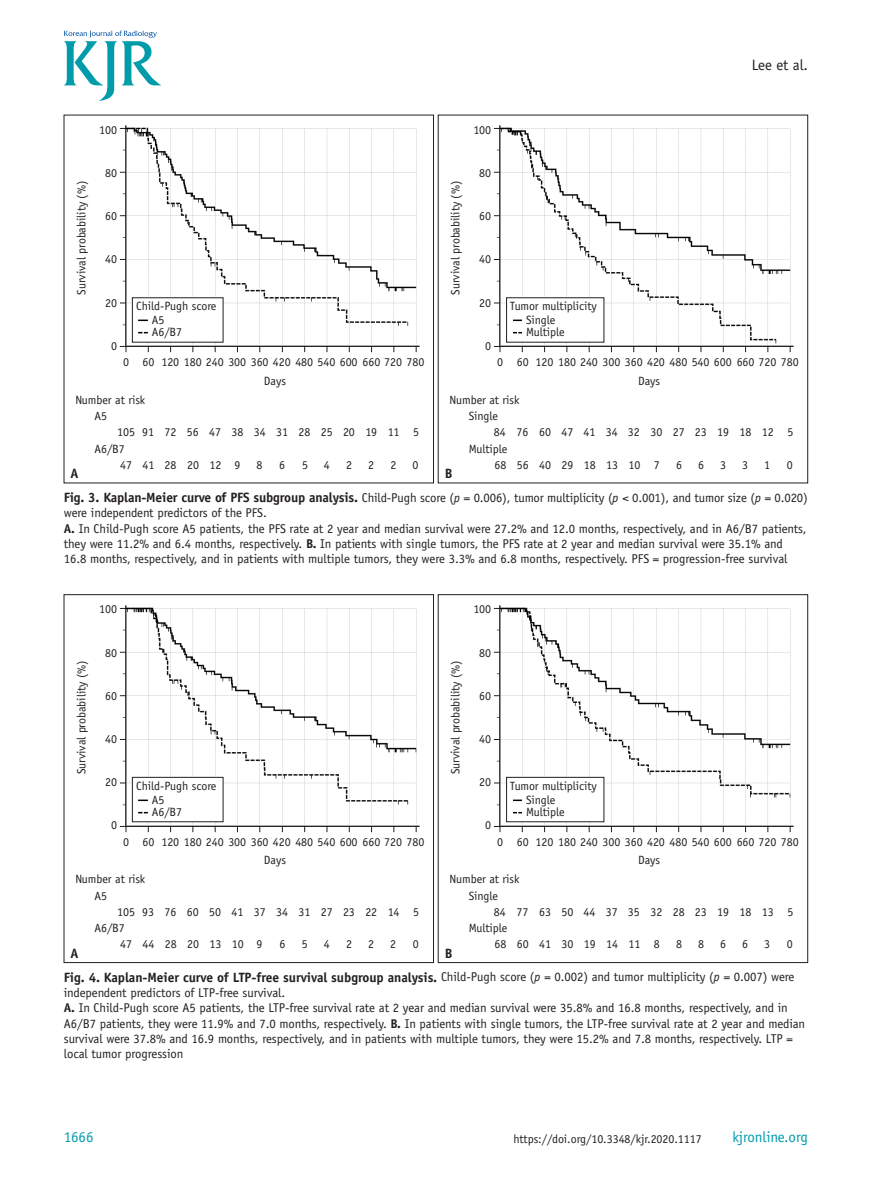
<style>
.page{position:relative;width:893px;height:1191px;background:#fff}
.page>*{position:absolute;margin:0;border:0;box-sizing:border-box;transform-origin:0 0}
.t1{font:15px "Officina Sans Std";letter-spacing:-.005em;color:#009caa}
.t2{font:15px "Officina Sans Std";letter-spacing:-.005em;color:#231f20}
.t3{font:700 13.5px/23.9px "Officina Sans Std";letter-spacing:-.005em;color:#231f20}
.t4{font:12.75px/15.5px "Officina Sans Std";letter-spacing:-.005em;color:#231f20}
.t5{font:12px/13.8px "Officina Sans Std";letter-spacing:-.005em;color:#231f20;text-align:center}
.s1{font-weight:700;font-size:13.5px}
.s2{font-style:italic}
.s3{font-weight:700}
.s4{font-weight:400;font-size:12.75px}
.s5{font-weight:400;font-style:italic;font-size:12.75px}
</style>
<div class="page">
<svg style="left:64px;top:31px;width:97px;height:70px"></svg>
<img style="left:119px;top:125px;width:301px;height:228px">
<div style="left:132px;top:298px;width:91px;height:44px;background:#fff"></div>
<div style="left:132px;top:297px;width:91px;height:45px;border:1px solid #231f20"></div>
<svg style="left:138px;top:319px;width:10px;height:3px"></svg>
<svg style="left:138px;top:331px;width:10px;height:3px"></svg>
<img style="left:493px;top:125px;width:301px;height:228px">
<div style="left:507px;top:298px;width:97px;height:44px;background:#fff"></div>
<div style="left:506px;top:297px;width:98px;height:45px;border:1px solid #231f20"></div>
<svg style="left:513px;top:319px;width:9px;height:3px"></svg>
<svg style="left:513px;top:331px;width:9px;height:3px"></svg>
<img style="left:119px;top:605px;width:301px;height:228px">
<div style="left:64px;top:594px;width:370px;height:368px;border:1px solid #231f20"></div>
<div style="left:132px;top:777px;width:91px;height:44px;background:#fff"></div>
<div style="left:132px;top:777px;width:91px;height:45px;border:1px solid #231f20"></div>
<svg style="left:138px;top:799px;width:10px;height:2px"></svg>
<svg style="left:138px;top:811px;width:10px;height:3px"></svg>
<img style="left:493px;top:605px;width:301px;height:228px">
<div style="left:438px;top:594px;width:370px;height:368px;border:1px solid #231f20"></div>
<div style="left:507px;top:777px;width:97px;height:44px;background:#fff"></div>
<div style="left:506px;top:777px;width:98px;height:45px;border:1px solid #231f20"></div>
<svg style="left:513px;top:799px;width:9px;height:2px"></svg>
<svg style="left:513px;top:811px;width:9px;height:3px"></svg>
<p class="t2" style="left:752px;top:56px;width:58px">Lee et al.</p>
<p class="t5" style="left:74px;top:295px;width:116px;rotate:-90deg">Survival probability (%)</p>
<p class="t5" style="left:99px;top:123px;width:19px">100</p>
<p class="t5" style="left:105px;top:166px;width:13px">80</p>
<p class="t5" style="left:105px;top:209px;width:13px">60</p>
<p class="t5" style="left:105px;top:252px;width:13px">40</p>
<p class="t5" style="left:105px;top:295px;width:13px">20</p>
<p class="t5" style="left:111px;top:339px;width:7px">0</p>
<p class="t5" style="left:152px;top:299px;width:66px;text-align:left;text-indent:-16px">Child-Pugh score<br>A5</p>
<p class="t5" style="left:152px;top:325px;width:32px">A6/B7</p>
<p class="t5" style="left:449px;top:295px;width:116px;rotate:-90deg">Survival probability (%)</p>
<p class="t5" style="left:473px;top:123px;width:19px">100</p>
<p class="t5" style="left:479px;top:166px;width:13px">80</p>
<p class="t5" style="left:479px;top:209px;width:13px">60</p>
<p class="t5" style="left:479px;top:252px;width:13px">40</p>
<p class="t5" style="left:479px;top:295px;width:13px">20</p>
<p class="t5" style="left:485px;top:339px;width:7px">0</p>
<p class="t5" style="left:526px;top:299px;width:72px;text-align:left;text-indent:-16px">Tumor multiplicity<br>Single</p>
<p class="t5" style="left:526px;top:325px;width:40px">Multiple</p>
<p class="t5" style="left:123px;top:353px;width:303px;line-height:18.3px">0 60 120 180 240 300 360 420 480 540 600 660 720 780<br>Days</p>
<p class="t5" style="left:497px;top:353px;width:303px;line-height:18.3px">0 60 120 180 240 300 360 420 480 540 600 660 720 780<br>Days</p>
<p class="t5" style="left:75px;top:393px;width:71px">Number at risk</p>
<p class="t5" style="left:117px;top:425px;width:303px">105 91 72 56 47 38 34 31 28 25 20 19 11 5</p>
<p class="t5" style="left:94px;top:409px;width:14px">A5</p>
<p class="t5" style="left:450px;top:393px;width:71px">Number at risk</p>
<p class="t5" style="left:494px;top:425px;width:301px">84 76 60 47 41 34 32 30 27 23 19 18 12 5</p>
<p class="t5" style="left:469px;top:409px;width:31px">Single</p>
<p class="t5" style="left:94px;top:442px;width:32px">A6/B7</p>
<p class="t5" style="left:469px;top:442px;width:40px">Multiple</p>
<p class="t3" style="left:70px;top:461px;width:10px">A</p>
<p class="t5" style="left:120px;top:458px;width:122px">47 41 28 20 12 9</p>
<p class="t5" style="left:256px;top:458px;width:7px">8</p>
<p class="t5" style="left:279px;top:458px;width:7px">6</p>
<p class="t5" style="left:302px;top:458px;width:7px">5</p>
<p class="t5" style="left:324px;top:458px;width:7px">4</p>
<p class="t5" style="left:346px;top:458px;width:7px">2</p>
<p class="t5" style="left:368px;top:458px;width:7px">2</p>
<p class="t5" style="left:390px;top:458px;width:7px">2</p>
<p class="t5" style="left:412px;top:458px;width:7px">0</p>
<p class="t3" style="left:445px;top:461px;width:9px">B</p>
<p class="t5" style="left:494px;top:458px;width:167px">68 56 40 29 18 13 10 7</p>
<p class="t5" style="left:676px;top:458px;width:7px">6</p>
<p class="t5" style="left:698px;top:458px;width:7px">6</p>
<p class="t5" style="left:720px;top:458px;width:7px">3</p>
<p class="t5" style="left:742px;top:458px;width:7px">3</p>
<p class="t5" style="left:764px;top:458px;width:7px">1</p>
<p class="t5" style="left:787px;top:458px;width:7px">0</p>
<p class="t4" style="left:64px;top:489px;width:746px"><span class="s1">Fig. 3. Kaplan-Meier curve of PFS subgroup analysis.</span> Child-Pugh score (<span class="s2">p</span> = 0.006), tumor multiplicity (<span class="s2">p</span> &lt; 0.001), and tumor size (<span class="s2">p</span> = 0.020) were independent predictors of the PFS.<br><span class="s3">A.</span> In Child-Pugh score A5 patients, the PFS rate at 2 year and median survival were 27.2% and 12.0 months, respectively, and in A6/B7 patients, they were 11.2% and 6.4 months, respectively. <span class="s3">B.</span> In patients with single tumors, the PFS rate at 2 year and median survival were 35.1% and 16.8 months, respectively, and in patients with multiple tumors, they were 3.3% and 6.8 months, respectively. PFS = progression-free survival</p>
<p class="t5" style="left:74px;top:774px;width:116px;rotate:-90deg">Survival probability (%)</p>
<p class="t5" style="left:99px;top:602px;width:19px">100</p>
<p class="t5" style="left:105px;top:645px;width:13px">80</p>
<p class="t5" style="left:105px;top:689px;width:13px">60</p>
<p class="t5" style="left:105px;top:732px;width:13px">40</p>
<p class="t5" style="left:105px;top:775px;width:13px">20</p>
<p class="t5" style="left:111px;top:818px;width:7px">0</p>
<p class="t5" style="left:152px;top:779px;width:66px;text-align:left;text-indent:-16px">Child-Pugh score<br>A5</p>
<p class="t5" style="left:152px;top:804px;width:32px">A6/B7</p>
<p class="t5" style="left:449px;top:774px;width:116px;rotate:-90deg">Survival probability (%)</p>
<p class="t5" style="left:473px;top:602px;width:19px">100</p>
<p class="t5" style="left:479px;top:645px;width:13px">80</p>
<p class="t5" style="left:479px;top:689px;width:13px">60</p>
<p class="t5" style="left:479px;top:732px;width:13px">40</p>
<p class="t5" style="left:479px;top:775px;width:13px">20</p>
<p class="t5" style="left:485px;top:818px;width:7px">0</p>
<p class="t5" style="left:526px;top:779px;width:72px;text-align:left;text-indent:-16px">Tumor multiplicity<br>Single</p>
<p class="t5" style="left:526px;top:804px;width:40px">Multiple</p>
<p class="t5" style="left:123px;top:832px;width:303px;line-height:18.5px">0 60 120 180 240 300 360 420 480 540 600 660 720 780<br>Days</p>
<p class="t5" style="left:497px;top:832px;width:303px;line-height:18.5px">0 60 120 180 240 300 360 420 480 540 600 660 720 780<br>Days</p>
<p class="t5" style="left:75px;top:872px;width:71px">Number at risk</p>
<p class="t5" style="left:117px;top:905px;width:303px">105 93 76 60 50 41 37 34 31 27 23 22 14 5</p>
<p class="t5" style="left:94px;top:888px;width:14px">A5</p>
<p class="t5" style="left:450px;top:872px;width:71px">Number at risk</p>
<p class="t5" style="left:494px;top:905px;width:301px">84 77 63 50 44 37 35 32 28 23 19 18 13 5</p>
<p class="t5" style="left:469px;top:888px;width:31px">Single</p>
<p class="t5" style="left:94px;top:921px;width:32px">A6/B7</p>
<p class="t5" style="left:469px;top:921px;width:40px">Multiple</p>
<p class="t5" style="left:120px;top:937px;width:144px">47 44 28 20 13 10 9</p>
<p class="t5" style="left:279px;top:937px;width:7px">6</p>
<p class="t5" style="left:302px;top:937px;width:7px">5</p>
<p class="t5" style="left:324px;top:937px;width:7px">4</p>
<p class="t5" style="left:346px;top:937px;width:7px">2</p>
<p class="t5" style="left:368px;top:937px;width:7px">2</p>
<p class="t5" style="left:390px;top:937px;width:7px">2</p>
<p class="t5" style="left:413px;top:937px;width:7px">0</p>
<p class="t5" style="left:494px;top:937px;width:167px">68 60 41 30 19 14 11 8</p>
<p class="t5" style="left:676px;top:937px;width:7px">8</p>
<p class="t5" style="left:698px;top:937px;width:7px">8</p>
<p class="t5" style="left:720px;top:937px;width:7px">6</p>
<p class="t5" style="left:742px;top:937px;width:7px">6</p>
<p class="t5" style="left:764px;top:937px;width:7px">3</p>
<p class="t5" style="left:787px;top:937px;width:7px">0</p>
<p class="t3" style="left:64px;top:941px;width:732px;text-indent:381px">B<br>Fig. 4. Kaplan-Meier curve of LTP-free survival subgroup analysis. <span class="s4">Child-Pugh score (</span><span class="s5">p</span> <span class="s4">= 0.002) and tumor multiplicity (</span><span class="s5">p</span> <span class="s4">= 0.007) were</span></p>
<p class="t4" style="left:64px;top:985px;width:743px">independent predictors of LTP-free survival.<br><span class="s3">A.</span> In Child-Pugh score A5 patients, the LTP-free survival rate at 2 year and median survival were 35.8% and 16.8 months, respectively, and in A6/B7 patients, they were 11.9% and 7.0 months, respectively. <span class="s3">B.</span> In patients with single tumors, the LTP-free survival rate at 2 year and median survival were 37.8% and 16.9 months, respectively, and in patients with multiple tumors, they were 15.2% and 7.8 months, respectively. LTP = local tumor progression</p>
<p class="t3" style="left:70px;top:941px;width:10px">A</p>
<p class="t1" style="left:64px;top:1128px;width:31px">1666</p>
<p class="t5" style="left:513px;top:1132px;width:190px">https://doi.org/10.3348/kjr.2020.1117</p>
<p class="t1" style="left:732px;top:1128px;width:77px">kjronline.org</p>
</div>
